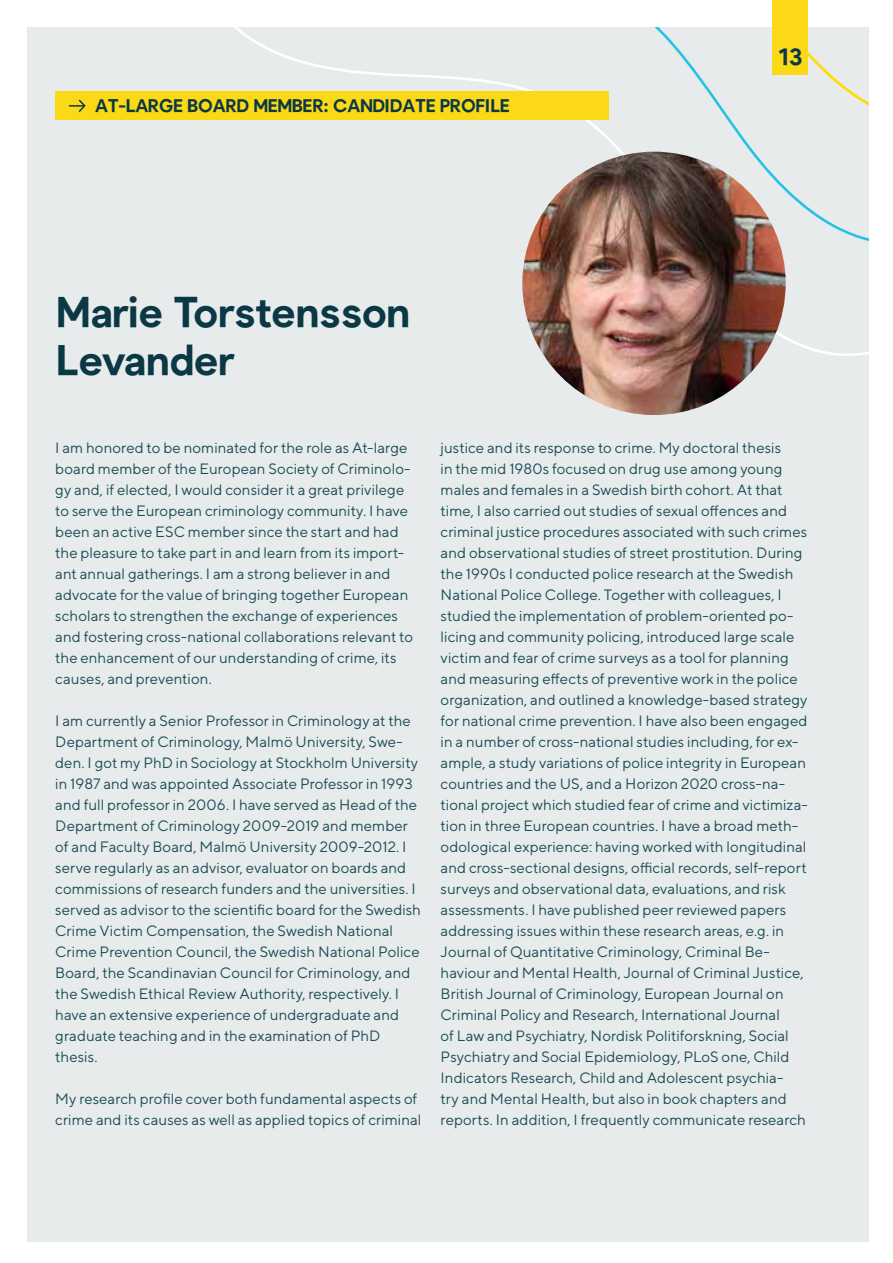
<style>
.page{position:relative;width:893px;height:1263px;background:#fff}
.page>*{position:absolute;margin:0;border:0;box-sizing:border-box;transform-origin:0 0}
.t1{font:700 42px/48px "Pulp Display";letter-spacing:-.005em;color:#0a3844}
.t2{font:700 24px "Pulp Display";color:#0a3844}
.t3{font:700 18px "Pulp Display";color:#0a3844}
.t4{font:15px/21px "TT Norms";color:#1b4c57}
</style>
<div class="page">
<div style="left:27px;top:28px;width:842px;height:1214px;background:#e7ebeb"></div>
<svg style="left:235px;top:28px;width:634px;height:328px"></svg>
<div style="left:773px;top:0;width:35px;height:74px;background:#fcd917"></div>
<img style="left:522px;top:152px;width:264px;height:263px;border-radius:132px">
<div style="left:55px;top:91px;width:554px;height:29px;background:#fcd917"></div>
<svg style="left:69px;top:99px;width:17px;height:13px"></svg>
<p class="t3" style="left:95px;top:96px;width:416px">At-large board member: Candidate Profile</p>
<h1 class="t1" style="left:57px;top:289px;width:354px">Marie Torstensson<br>Levander</h1>
<h2 class="t2" style="left:778px;top:43px;width:26px">13</h2>
<p class="t4" style="left:55px;top:437px;width:359px">I am honored to be nominated for the role as At-large board member of the European Society of Criminolo&shy;gy and, if elected, I would consider it a great privilege to serve the European criminology community. I have been an active ESC member since the start and had the pleasure to take part in and learn from its import&shy;ant annual gatherings. I am a strong believer in and advocate for the value of bringing together European scholars to strengthen the exchange of experiences and fostering cross-national collaborations relevant to the enhancement of our understanding of crime, its causes, and prevention.</p>
<p class="t4" style="left:55px;top:710px;width:367px">I am currently a Senior Professor in Criminology at the Department of Criminology, Malmö University, Swe&shy;den. I got my PhD in Sociology at Stockholm University in 1987 and was appointed Associate Professor in 1993 and full professor in 2006. I have served as Head of the Department of Criminology 2009-2019 and member of and Faculty Board, Malmö University 2009-2012. I serve regularly as an advisor, evaluator on boards and commissions of research funders and the universities. I served as advisor to the scientific board for the Swedish Crime Victim Compensation, the Swedish National Crime Prevention Council, the Swedish National Police Board, the Scandinavian Council for Criminology, and the Swedish Ethical Review Authority, respectively. I have an extensive experience of undergraduate and graduate teaching and in the examination of PhD thesis.</p>
<p class="t4" style="left:55px;top:1088px;width:368px">My research profile cover both fundamental aspects of crime and its causes as well as applied topics of criminal</p>
<p class="t4" style="left:441px;top:437px;width:369px">justice and its response to crime. My doctoral thesis<br>in the mid 1980s focused on drug use among young males and females in a Swedish birth cohort. At that time, I also carried out studies of sexual offences and criminal justice procedures associated with such crimes and observational studies of street prostitution. During the 1990s I conducted police research at the Swedish National Police College. Together with colleagues, I studied the implementation of problem-oriented po&shy;licing and community policing, introduced large scale victim and fear of crime surveys as a tool for planning and measuring effects of preventive work in the police organization, and outlined a knowledge-based strategy for national crime prevention. I have also been engaged in a number of cross-national studies including, for ex&shy;ample, a study variations of police integrity in European countries and the US, and a Horizon 2020 cross-na&shy;tional project which studied fear of crime and victimiza&shy;tion in three European countries. I have a broad meth&shy;odological experience: having worked with longitudinal and cross-sectional designs, official records, self-report surveys and observational data, evaluations, and risk assessments. I have published peer reviewed papers addressing issues within these research areas, e.g. in Journal of Quantitative Criminology, Criminal Be&shy;haviour and Mental Health, Journal of Criminal Justice, British Journal of Criminology, European Journal on Criminal Policy and Research, International Journal<br>of Law and Psychiatry, Nordisk Politiforskning, Social Psychiatry and Social Epidemiology, PLoS one, Child Indicators Research, Child and Adolescent psychia-<br>try and Mental Health, but also in book chapters and reports. In addition, I frequently communicate research</p>
</div>
